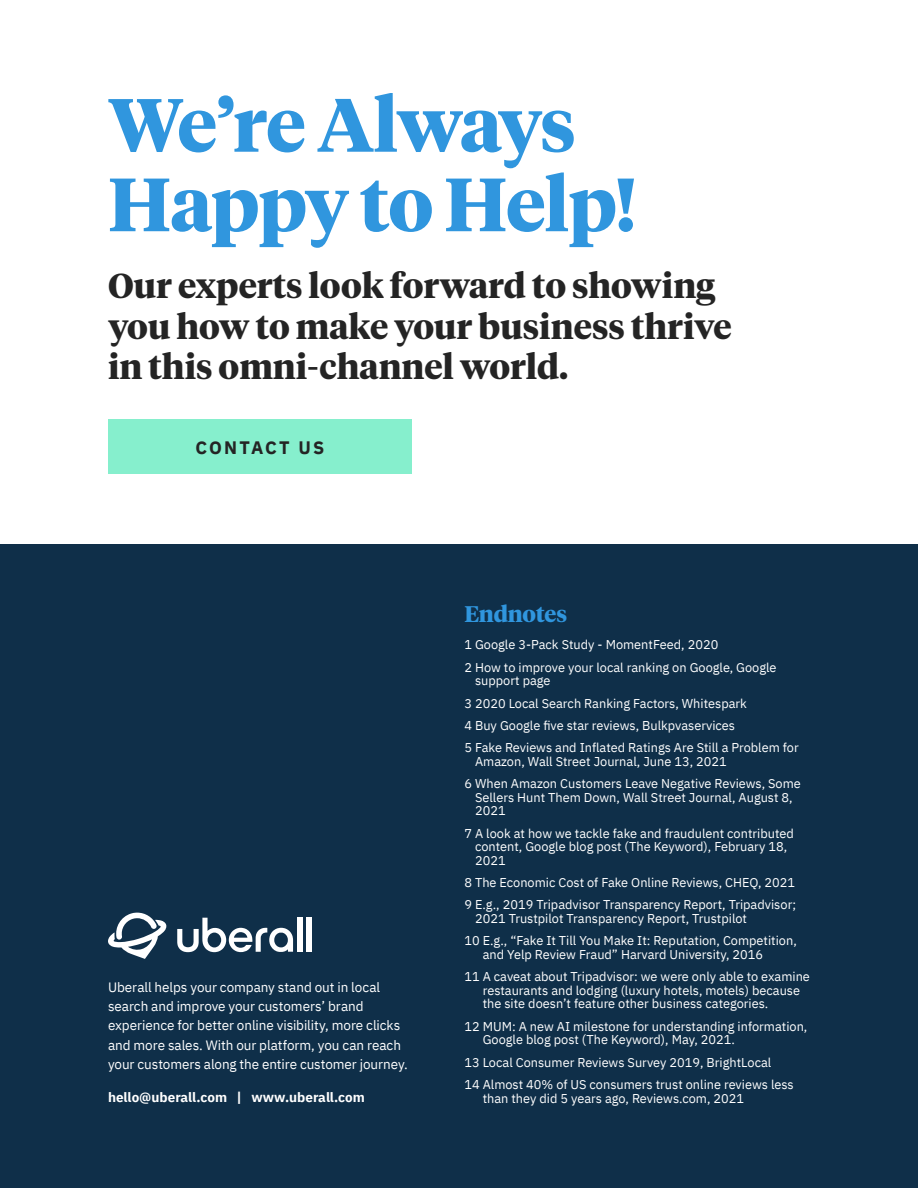
<style>
.page{position:relative;width:918px;height:1188px;background:#fff}
.page>*{position:absolute;margin:0;border:0;box-sizing:border-box;transform-origin:0 0}
.t1{font:700 75px/79.5px "Tiempos Headline";letter-spacing:-.015em;color:#3096de}
.t2{font:700 34.5px/40.5px "Tiempos Headline";color:#242424}
.t3{font:700 22.5px "Tiempos Headline";letter-spacing:-.01em;color:#3096de}
.t4{font:700 18px "IBM Plex Sans";letter-spacing:.125em;color:#242424}
.t5{font:13.5px/19.5px "IBM Plex Sans";letter-spacing:-.005em;color:#fff}
.t6{font:700 13.5px "IBM Plex Sans";color:#fff}
.t7{font:12.75px/22.4px "IBM Plex Sans";color:#fff}
</style>
<div class="page">
<div style="left:0;top:544px;width:918px;height:644px;background:#0f2f49"></div>
<div style="left:108px;top:419px;width:304px;height:54px;background:#86efcd"></div>
<svg style="left:108px;top:913px;width:59px;height:46px"></svg>
<svg style="left:177px;top:918px;width:116px;height:34px"></svg>
<div style="left:297px;top:918px;width:5px;height:34px;background:#fff"></div>
<div style="left:307px;top:918px;width:5px;height:34px;background:#fff"></div>
<h1 class="t1" style="left:108px;top:82px;width:530px">We’re Always<br>Happy to Help!</h1>
<h2 class="t2" style="left:108px;top:264px;width:625px">Our experts look forward to showing you how to make your business thrive in this omni-channel world.</h2>
<h3 class="t4" style="left:195px;top:433px;width:130px">CONTACT US</h3>
<p class="t5" style="left:108px;top:976px;width:301px">Uberall helps your company stand out in local search and improve your customers’ brand experience for better online visibility, more clicks and more sales. With our platform, you can reach your customers along the entire customer journey.</p>
<p class="t6" style="left:108px;top:1087px;width:258px">hello@uberall.com | www.uberall.com</p>
<h3 class="t3" style="left:464px;top:599px;width:104px">Endnotes</h3>
<p class="t7" style="left:464px;top:632px;width:314px">1 Google 3-Pack Study - MomentFeed, 2020<br>2 How to improve your local ranking on Google, Google</p>
<p class="t7" style="left:464px;top:668px;width:336px;text-indent:11px">support page<br>3 2020 Local Search Ranking Factors, Whitespark<br>4 Buy Google five star reviews, Bulkpvaservices<br>5 Fake Reviews and Inflated Ratings Are Still a Problem for</p>
<p class="t7" style="left:464px;top:749px;width:338px;text-indent:11px">Amazon, Wall Street Journal, June 13, 2021<br>6 When Amazon Customers Leave Negative Reviews, Some</p>
<p class="t7" style="left:475px;top:789px;width:319px;line-height:13.5px">Sellers Hunt Them Down, Wall Street Journal, August 8,<br>2021</p>
<p class="t7" style="left:475px;top:825px;width:320px;line-height:13.5px;text-indent:-11px">7 A look at how we tackle fake and fraudulent contributed content, Google blog post (The Keyword), February 18,<br>2021</p>
<p class="t7" style="left:464px;top:870px;width:333px">8 The Economic Cost of Fake Online Reviews, CHEQ, 2021<br>9 E.g., 2019 Tripadvisor Transparency Report, Tripadvisor;</p>
<p class="t7" style="left:464px;top:906px;width:334px;text-indent:11px">2021 Trustpilot Transparency Report, Trustpilot<br>10 E.g., “Fake It Till You Make It: Reputation, Competition,</p>
<p class="t7" style="left:464px;top:942px;width:347px;text-indent:18px">and Yelp Review Fraud” Harvard University, 2016<br>11 A caveat about Tripadvisor: we were only able to examine</p>
<p class="t7" style="left:483px;top:983px;width:319px;line-height:13.5px">restaurants and lodging (luxury hotels, motels) because the site doesn’t feature other business categories.</p>
<p class="t7" style="left:483px;top:1018px;width:326px;line-height:13.5px;text-indent:-18px">12 MUM: A new AI milestone for understanding information,<br>Google blog post (The Keyword), May, 2021.</p>
<p class="t7" style="left:464px;top:1050px;width:331px">13 Local Consumer Reviews Survey 2019, BrightLocal<br>14 Almost 40% of US consumers trust online reviews less</p>
<p class="t7" style="left:483px;top:1086px;width:263px">than they did 5 years ago, Reviews.com, 2021</p>
</div>
